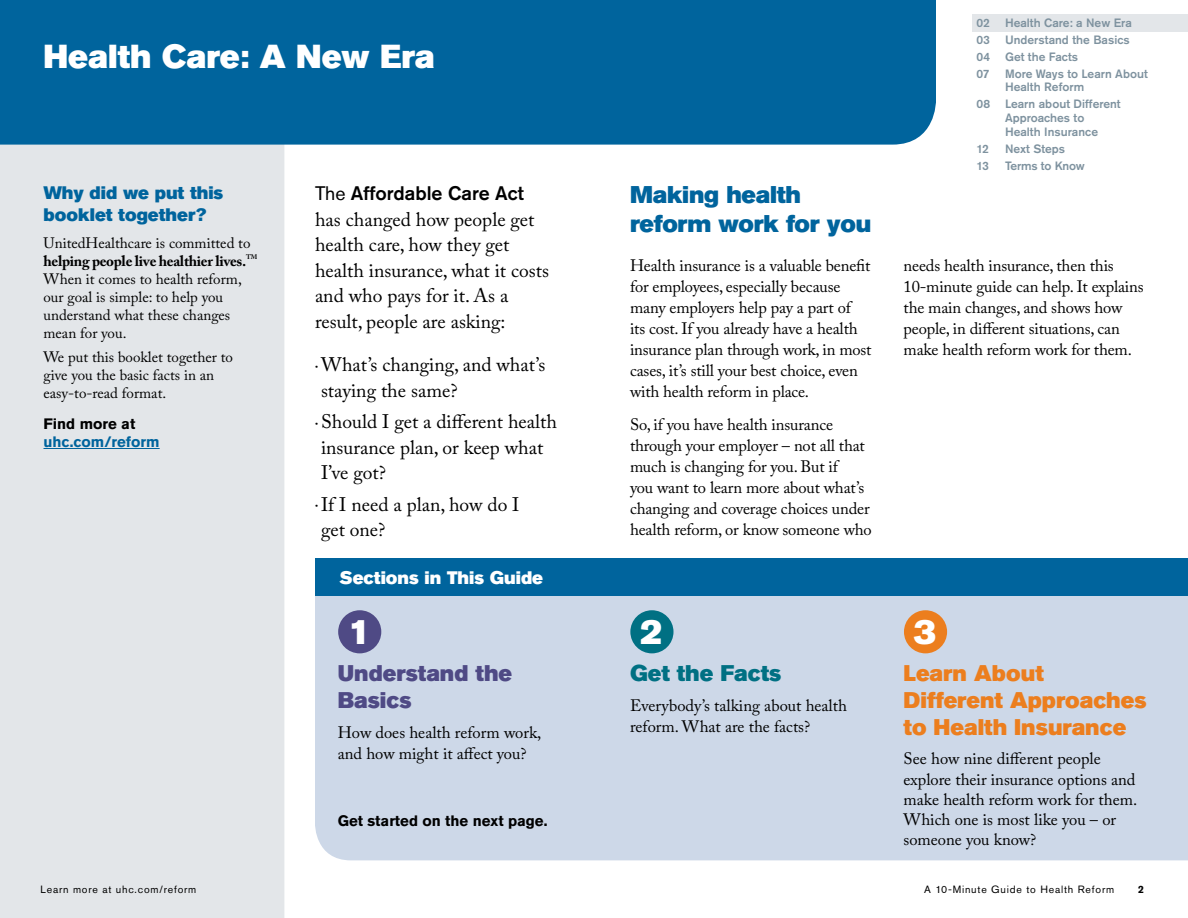
<style>
.page{position:relative;width:1188px;height:918px;background:#fff}
.page>*{position:absolute;margin:0;border:0;box-sizing:border-box;transform-origin:0 0}
.t1{font:34.65px "Akzidenz Grotesk Std Super";color:#fff}
.t2{font:33px "Akzidenz Grotesk Std Super";color:#fff}
.t3{font:24px/28.8px "Akzidenz Grotesk Std Super";letter-spacing:-.01em;color:#00649d}
.t4{font:22.5px/27px "Akzidenz Grotesk Std Super";color:#ec7e1e}
.t5{font:22.5px/27px "Akzidenz Grotesk Std Super";color:#4f4a85}
.t6{font:22.5px "Akzidenz Grotesk Std Super";color:#007083}
.t7{font:19.5px/25.5px "Adobe Caslon Pro";color:#000}
.t8{font:500 19.5px "Akzidenz Grotesk Std";color:#000}
.t9{font:18px/21.6px "Akzidenz Grotesk Std Super";color:#00649d}
.t10{font:18px "Akzidenz Grotesk Std Super";color:#fff}
.t11{font:16.5px/21px "Adobe Caslon Pro";letter-spacing:-.01em;color:#000}
.t12{font:15px/18px "Adobe Caslon Pro";color:#000}
.t13{font:700 15px "Akzidenz Grotesk Std";color:#000}
.t14{font:700 15px "Adobe Caslon Pro";letter-spacing:-.02em;color:#000}
.t15{font:700 15px "Akzidenz Grotesk Std";color:#00649d}
.t16{font:500 12px/16.8px "Akzidenz Grotesk Std";color:#7e929f}
.t17{font:10.5px "Akzidenz Grotesk Std";letter-spacing:.075em;color:#000}
.t18{font:700 10.5px "Akzidenz Grotesk Std";color:#000}
.t19{font:700 6.6px "Adobe Caslon Pro";color:#000}
.s1{font-weight:400}
.s2{font-size:9px}
</style>
<div class="page">
<div style="left:0;top:145px;width:284px;height:773px;background:#e3e6e9"></div>
<div style="left:315px;top:596px;width:873px;height:264px;background:#cdd8e8"></div>
<div style="left:315px;top:558px;width:873px;height:38px;background:#00649d"></div>
<div style="left:999px;top:14px;width:189px;height:18px;background:#e3e6e9"></div>
<hr style="left:44px;top:448px;width:116px;height:1px;background:#00649d">
<div style="left:338px;top:610px;width:43px;height:43px;background:#4f4a85;border-radius:50%"></div>
<div style="left:630px;top:610px;width:44px;height:43px;background:#007083;border-radius:50%"></div>
<div style="left:904px;top:610px;width:43px;height:43px;background:#ec7e1e;border-radius:50%"></div>
<div style="left:0;top:0;width:936px;height:145px;background:#00649d"></div>
<div style="left:972px;top:14px;width:30px;height:18px;background:#e3e6e9"></div>
<h2 class="t2" style="left:44px;top:38px;width:393px">Health Care: A New Era</h2>
<p class="t9" style="left:44px;top:182px;width:181px">Why did we put this booklet together?</p>
<p class="t12" style="left:44px;top:233px;width:209px">UnitedHealthcare is committed to</p>
<p class="t14" style="left:44px;top:252px;width:204px">helping people live healthier lives.</p>
<p class="t19" style="left:246px;top:253px;width:13px">TM</p>
<p class="t12" style="left:43px;top:269px;width:200px">When it comes to health reform, our goal is simple: to help you understand what these changes mean for you.</p>
<p class="t12" style="left:43px;top:347px;width:191px">We put this booklet together to give you the basic facts in an easy-to-read format.</p>
<p class="t13" style="left:43px;top:415px;width:93px">Find more at</p>
<p class="t15" style="left:43px;top:433px;width:118px">uhc.com/reform</p>
<p class="t8" style="left:315px;top:181px;width:211px"><span class="s1">The</span> Affordable Care Act</p>
<p class="t7" style="left:315px;top:206px;width:235px">has changed how people get health care, how they get health insurance, what it costs and who pays for it. As a result, people are asking:</p>
<p class="t7" style="left:321px;top:352px;width:226px;text-indent:-6px"><span class="s2">•</span> What’s changing, and what’s staying the same?</p>
<p class="t7" style="left:321px;top:409px;width:237px;text-indent:-6px"><span class="s2">•</span> Should I get a different health insurance plan, or keep what<br>I’ve got?</p>
<p class="t7" style="left:321px;top:491px;width:200px;text-indent:-6px"><span class="s2">•</span> If I need a plan, how do I get one?</p>
<p class="t10" style="left:340px;top:567px;width:205px">Sections in This Guide</p>
<h3 class="t3" style="left:630px;top:181px;width:243px">Making health reform work for you</h3>
<p class="t11" style="left:630px;top:255px;width:243px">Health insurance is a valuable benefit for employees, especially because many employers help pay a part of<br>its cost. If you already have a health insurance plan through work, in most cases, it’s still your best choice, even with health reform in place.</p>
<p class="t11" style="left:630px;top:414px;width:243px">So, if you have health insurance through your employer – not all that much is changing for you. But if<br>you want to learn more about what’s changing and coverage choices under health reform, or know someone who</p>
<p class="t16" style="left:976px;top:14px;width:15px;text-align:justify">02<br>03<br>04<br>07</p>
<p class="t16" style="left:976px;top:96px;width:15px">08</p>
<p class="t16" style="left:976px;top:140px;width:14px">12<br>13</p>
<p class="t16" style="left:1005px;top:14px;width:145px">Health Care: a New Era<br>Understand the Basics<br>Get the Facts<br>More Ways to Learn About</p>
<p class="t16" style="left:1005px;top:79px;width:117px">Health Reform<br>Learn about Different</p>
<p class="t16" style="left:1005px;top:111px;width:95px;line-height:13.8px">Approaches to<br>Health Insurance</p>
<p class="t16" style="left:1005px;top:140px;width:81px">Next Steps<br>Terms to Know</p>
<p class="t11" style="left:904px;top:255px;width:242px">needs health insurance, then this 10-minute guide can help. It explains the main changes, and shows how people, in different situations, can make health reform work for them.</p>
<h1 class="t1" style="left:348px;top:612px;width:24px">1</h1>
<h1 class="t1" style="left:640px;top:612px;width:24px">2</h1>
<h1 class="t1" style="left:914px;top:612px;width:24px">3</h1>
<h3 class="t5" style="left:338px;top:660px;width:176px">Understand the<br>Basics</h3>
<p class="t11" style="left:338px;top:722px;width:205px">How does health reform work, and how might it affect you?</p>
<h3 class="t6" style="left:630px;top:660px;width:153px">Get the Facts</h3>
<p class="t11" style="left:630px;top:695px;width:219px">Everybody’s talking about health reform. What are the facts?</p>
<h3 class="t4" style="left:904px;top:660px;width:245px">Learn About<br>Different Approaches to Health Insurance</h3>
<p class="t11" style="left:904px;top:749px;width:235px;line-height:20.2px">See how nine different people explore their insurance options and make health reform work for them.<br>Which one is most like you – or someone you know?</p>
<p class="t13" style="left:338px;top:812px;width:211px">Get started on the next page.</p>
<p class="t17" style="left:40px;top:884px;width:157px">Learn more at uhc.com/reform</p>
<p class="t17" style="left:924px;top:884px;width:192px">A 10-Minute Guide to Health Reform</p>
<p class="t18" style="left:1138px;top:884px;width:7px">2</p>
</div>
